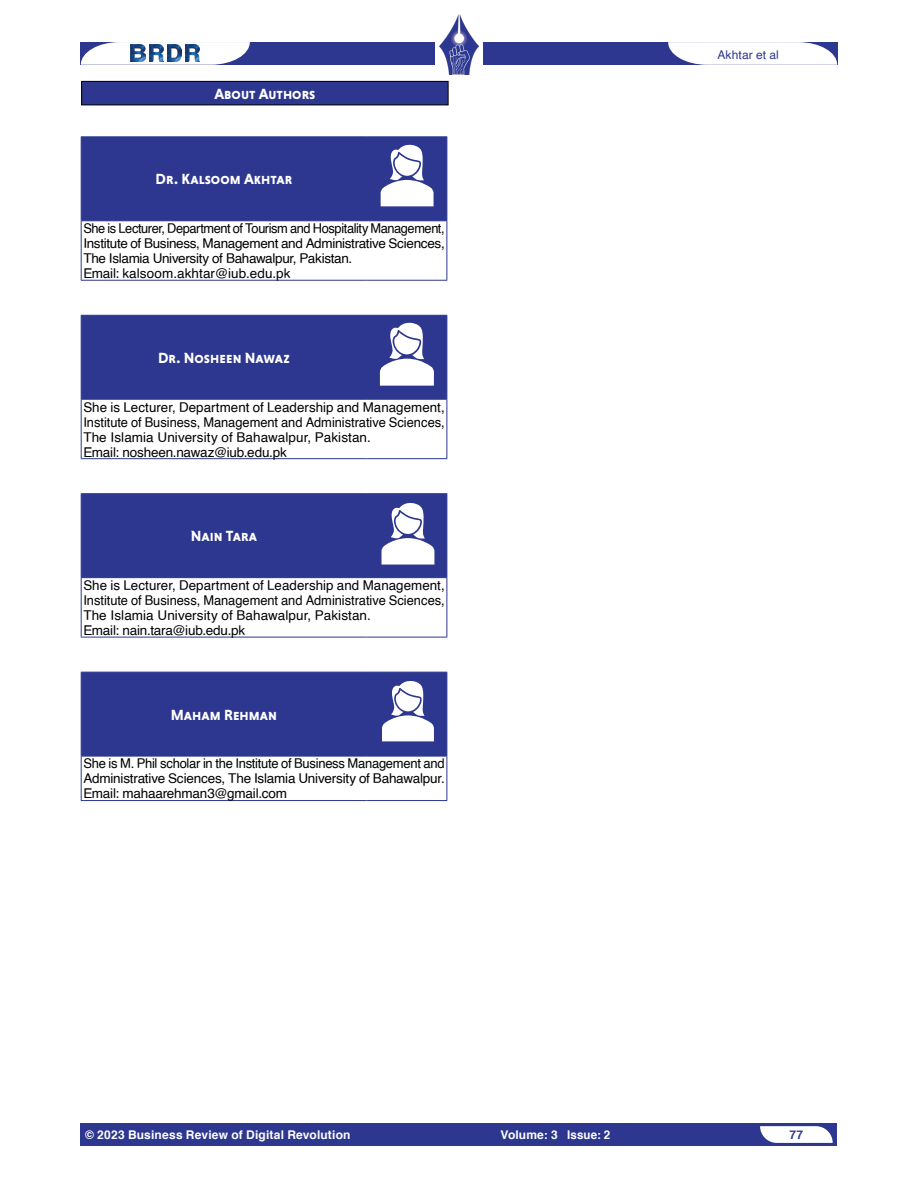
<style>
.page{position:relative;width:918px;height:1188px;background:#fff}
.page>*{position:absolute;margin:0;border:0;box-sizing:border-box;transform-origin:0 0}
.t1{font:15px "Niveau Grotesk Bold Small Caps";color:#fff}
.t2{font:13.5px/15px "Helvetica";letter-spacing:-.005em;color:#000}
.t3{font:13.5px/15px "Helvetica";letter-spacing:-.025em;color:#000;scale:.95 1}
.t4{font:13.5px/15px "Helvetica";letter-spacing:-.005em;color:#000;text-align:justify;scale:.96 1}
.t5{font:700 12px "Helvetica";letter-spacing:.015em;color:#fff}
.t6{font:12px "Helvetica";letter-spacing:.01em;color:#2d378f}
.t7{font:700 12px "Helvetica";color:#2d378f}
</style>
<div class="page">
<div style="left:81px;top:1123px;width:756px;height:23px;background:#2d378f"></div>
<svg style="left:483px;top:42px;width:354px;height:23px"></svg>
<img style="left:440px;top:15px;width:38px;height:59px">
<svg style="left:81px;top:42px;width:354px;height:23px"></svg>
<img style="left:167px;top:44px;width:15px;height:18px">
<img style="left:149px;top:44px;width:14px;height:18px">
<img style="left:131px;top:44px;width:14px;height:18px">
<img style="left:185px;top:44px;width:15px;height:18px">
<div style="left:82px;top:81px;width:366px;height:24px;background:#2d378f"></div>
<div style="left:81px;top:81px;width:368px;height:24px;border:1px solid #000"></div>
<hr style="left:81px;top:136px;width:286px;height:1px;background:#2d378f">
<hr style="left:367px;top:136px;width:80px;height:1px;background:#2d378f">
<hr style="left:447px;top:137px;width:1px;height:83px;background:#2d378f">
<hr style="left:81px;top:221px;width:1px;height:59px;background:#2d378f">
<hr style="left:447px;top:221px;width:1px;height:59px;background:#2d378f">
<hr style="left:81px;top:280px;width:286px;height:1px;background:#2d378f">
<hr style="left:367px;top:280px;width:80px;height:1px;background:#2d378f">
<svg style="left:81px;top:137px;width:366px;height:84px;background:#3b4496"></svg>
<hr style="left:447px;top:316px;width:1px;height:83px;background:#2d378f">
<hr style="left:81px;top:399px;width:286px;height:1px;background:#2d378f">
<hr style="left:81px;top:400px;width:1px;height:58px;background:#2d378f">
<hr style="left:367px;top:399px;width:80px;height:1px;background:#2d378f">
<hr style="left:447px;top:400px;width:1px;height:58px;background:#2d378f">
<hr style="left:81px;top:458px;width:286px;height:1px;background:#2d378f">
<hr style="left:367px;top:458px;width:80px;height:1px;background:#2d378f">
<svg style="left:81px;top:315px;width:366px;height:84px;background:#3b4596"></svg>
<hr style="left:81px;top:493px;width:286px;height:1px;background:#2d378f">
<hr style="left:367px;top:493px;width:80px;height:1px;background:#2d378f">
<hr style="left:447px;top:494px;width:1px;height:83px;background:#2d378f">
<hr style="left:81px;top:578px;width:1px;height:59px;background:#2d378f">
<hr style="left:447px;top:578px;width:1px;height:59px;background:#2d378f">
<hr style="left:81px;top:637px;width:286px;height:1px;background:#2d378f">
<hr style="left:367px;top:637px;width:80px;height:1px;background:#2d378f">
<svg style="left:81px;top:494px;width:366px;height:84px;background:#3b4496"></svg>
<hr style="left:447px;top:673px;width:1px;height:83px;background:#2d378f">
<hr style="left:81px;top:756px;width:286px;height:1px;background:#2d378f">
<hr style="left:81px;top:756px;width:1px;height:44px;background:#2d378f">
<hr style="left:367px;top:756px;width:80px;height:1px;background:#2d378f">
<hr style="left:447px;top:756px;width:1px;height:44px;background:#2d378f">
<hr style="left:81px;top:800px;width:286px;height:1px;background:#2d378f">
<hr style="left:367px;top:800px;width:80px;height:1px;background:#2d378f">
<svg style="left:81px;top:672px;width:366px;height:84px;background:#3a4496"></svg>
<p class="t1" style="left:214px;top:85px;width:103px">About Authors</p>
<p class="t1" style="left:156px;top:171px;width:138px">Dr. Kalsoom Akhtar</p>
<p class="t3" style="left:83px;top:221px;width:382px">She is Lecturer, Department of Tourism and Hospitality Management, Institute of Business, Management and Administrative Sciences, The Islamia University of Bahawalpur, Pakistan.<br>Email: kalsoom.akhtar@iub.edu.pk</p>
<p class="t1" style="left:158px;top:349px;width:133px">Dr. Nosheen Nawaz</p>
<p class="t2" style="left:83px;top:400px;width:363px">She is Lecturer, Department of Leadership and Management, Institute of Business, Management and Administrative Sciences, The Islamia University of Bahawalpur, Pakistan.<br>Email: nosheen.nawaz@iub.edu.pk</p>
<p class="t1" style="left:191px;top:528px;width:68px">Nain Tara</p>
<p class="t2" style="left:83px;top:578px;width:363px">She is Lecturer, Department of Leadership and Management, Institute of Business, Management and Administrative Sciences, The Islamia University of Bahawalpur, Pakistan.<br>Email: nain.tara@iub.edu.pk</p>
<p class="t1" style="left:171px;top:706px;width:108px">Maham Rehman</p>
<p class="t4" style="left:83px;top:757px;width:378px">She is M. Phil scholar in the Institute of Business Management and Administrative Sciences, The Islamia University of Bahawalpur.<br>Email: mahaarehman3@gmail.com</p>
<p class="t6" style="left:717px;top:46px;width:63px">Akhtar et al</p>
<p class="t5" style="left:85px;top:1125px;width:267px">© 2023 Business Review of Digital Revolution</p>
<p class="t5" style="left:500px;top:1125px;width:111px">Volume: 3 Issue: 2</p>
<p class="t7" style="left:790px;top:1125px;width:15px">77</p>
</div>
